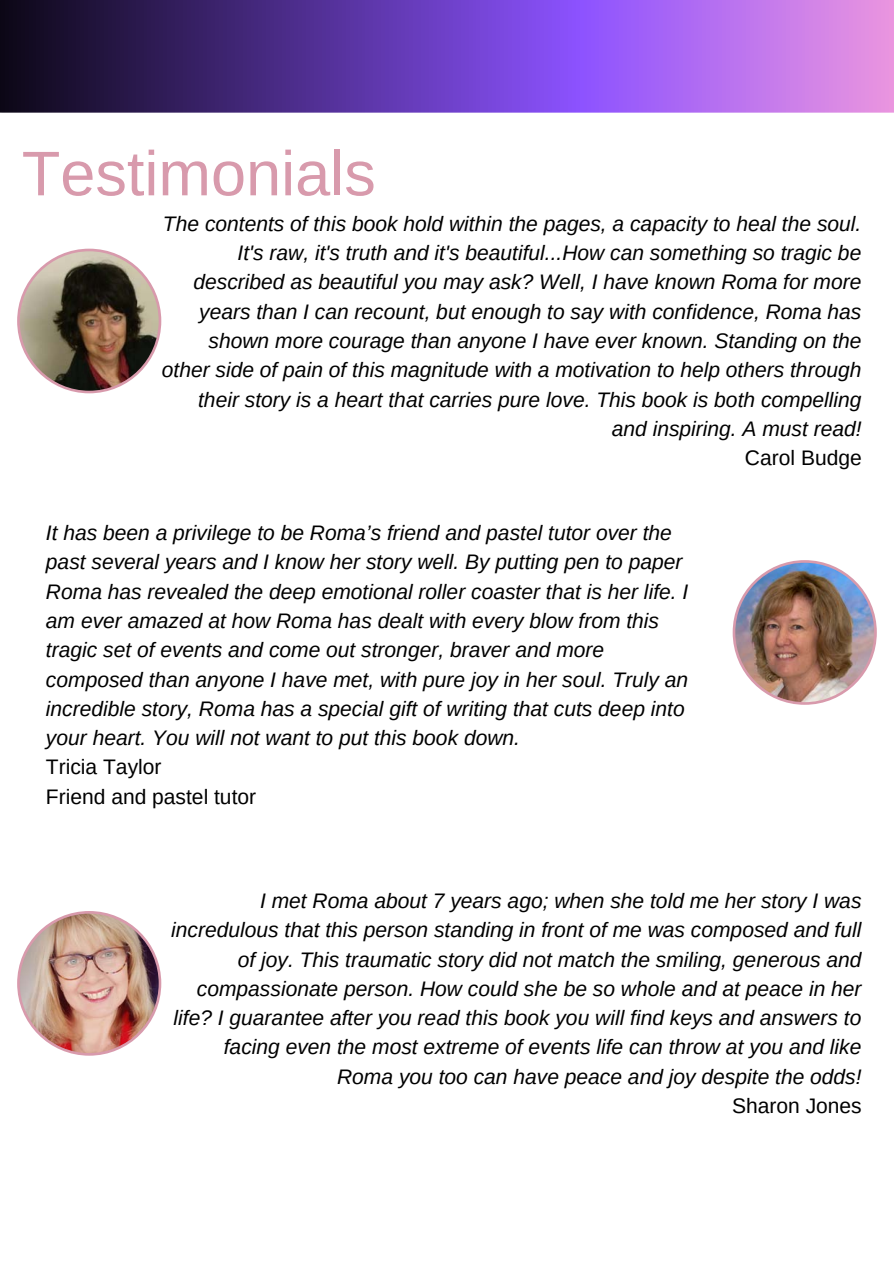
<style>
.page{position:relative;width:894px;height:1264px;background:#fff}
.page>*{position:absolute;margin:0;border:0;box-sizing:border-box;transform-origin:0 0}
.t1{font:63px "Arimo";color:#d89aac}
.t2{font:italic 21px/29.2px "Arimo";color:#000;text-align:right}
.t3{font:21px/29.2px "Arimo";color:#000}
</style>
<div class="page">
<img style="left:17px;top:911px;width:144px;height:144px">
<img style="left:732px;top:560px;width:144px;height:144px">
<svg style="left:17px;top:249px;width:144px;height:144px"></svg>
<svg style="left:0;top:0;width:893px;height:113px;background:#7346ad"></svg>
<h1 class="t1" style="left:22px;top:138px;width:355px">Testimonials</h1>
<p class="t2" style="left:162px;top:209px;width:701px">The contents of this book hold within the pages, a capacity to heal the soul.<br>It's raw, it's truth and it's beautiful...How can something so tragic be described as beautiful you may ask? Well, I have known Roma for more years than I can recount, but enough to say with confidence, Roma has shown more courage than anyone I have ever known. Standing on the other side of pain of this magnitude with a motivation to help others through their story is a heart that carries pure love. This book is both compelling and inspiring. A must read!</p>
<p class="t3" style="left:744px;top:443px;width:118px">Carol Budge</p>
<p class="t2" style="left:46px;top:518px;width:643px;text-align:left">It has been a privilege to be Roma’s friend and pastel tutor over the past several years and I know her story well. By putting pen to paper Roma has revealed the deep emotional roller coaster that is her life. I am ever amazed at how Roma has dealt with every blow from this tragic set of events and come out stronger, braver and more composed than anyone I have met, with pure joy in her soul. Truly an incredible story, Roma has a special gift of writing that cuts deep into your heart. You will not want to put this book down.</p>
<p class="t3" style="left:46px;top:752px;width:212px">Tricia Taylor<br>Friend and pastel tutor</p>
<p class="t2" style="left:171px;top:886px;width:691px">I met Roma about 7 years ago; when she told me her story I was incredulous that this person standing in front of me was composed and full of joy. This traumatic story did not match the smiling, generous and compassionate person. How could she be so whole and at peace in her life? I guarantee after you read this book you will find keys and answers to facing even the most extreme of events life can throw at you and like Roma you too can have peace and joy despite the odds!</p>
<p class="t3" style="left:732px;top:1091px;width:131px">Sharon Jones</p>
</div>
